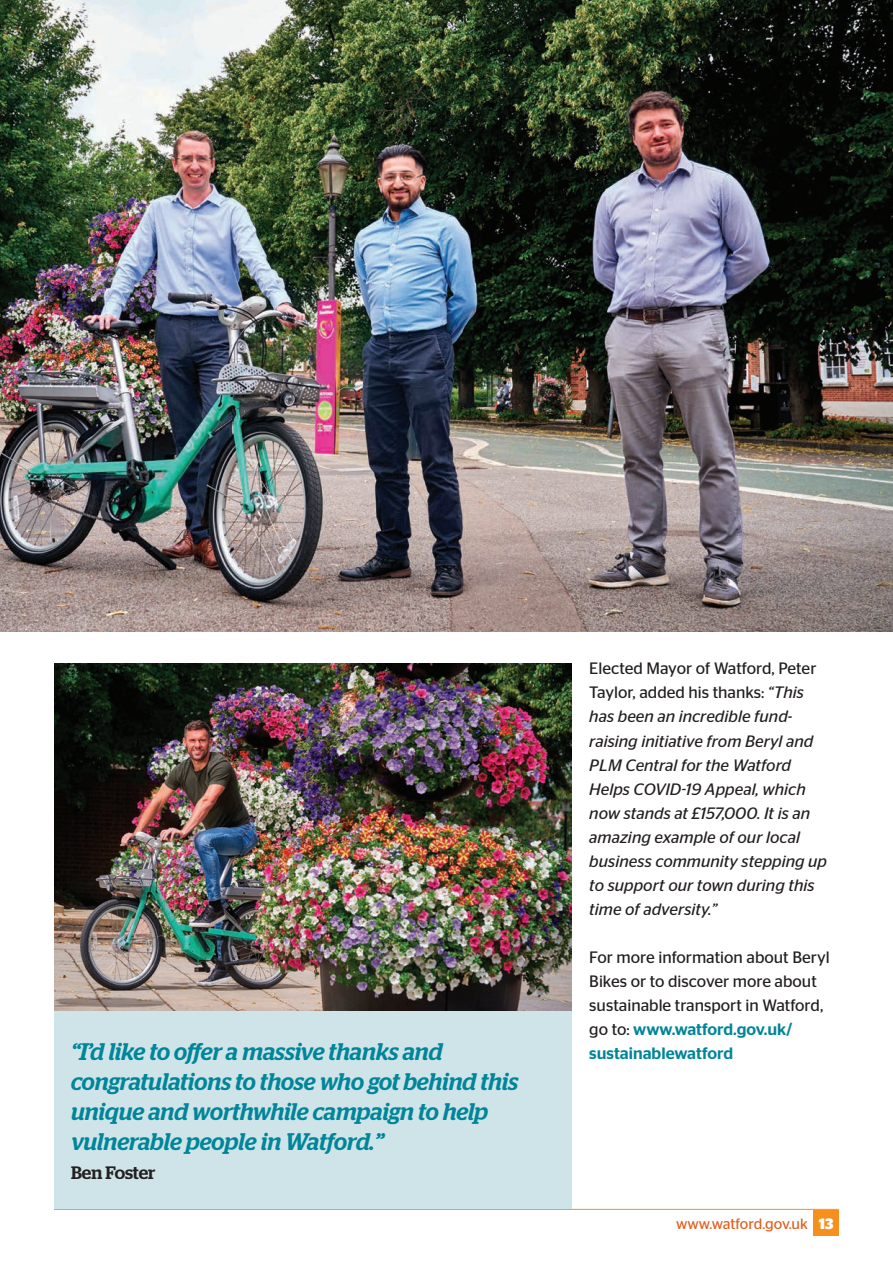
<style>
.page{position:relative;width:893px;height:1263px;background:#fff}
.page>*{position:absolute;margin:0;border:0;box-sizing:border-box;transform-origin:0 0}
.t1{font:italic 500 24px/30px "Stag";color:#008599}
.t2{font:500 18px "Stag";letter-spacing:-.005em;color:#231f20}
.t3{font:italic 16.5px/24px "Stag Sans";color:#231f20}
.t4{font:16.5px/24px "Stag Sans";color:#231f20}
.t5{font:500 16.5px "Stag Sans";color:#008599}
.t6{font:15px "Stag Sans";color:#e15f1d}
.s1{font-style:normal}
.s2{font-weight:500;color:#008599}
.s3{font-weight:700;color:#fff}
</style>
<div class="page">
<hr style="left:54px;top:1209px;width:785px;height:1px;background:#f68f1e">
<div style="left:813px;top:1210px;width:26px;height:25px;background:#f68f1e"></div>
<img style="left:54px;top:663px;width:517px;height:348px">
<img style="left:0;top:0;width:893px;height:631px">
<div style="left:54px;top:1011px;width:517px;height:198px;background:#cfe4e9"></div>
<p class="t3" style="left:589px;top:656px;width:239px"><span class="s1">Elected Mayor of Watford, Peter<br>Taylor, added his thanks:</span> “This has been an incredible fund&shy;raising initiative from Beryl and<br>PLM Central for the Watford<br>Helps COVID-19 Appeal, which now stands at £157,000. It is an amazing example of our local business community stepping up to support our town during this time of adversity.”</p>
<p class="t4" style="left:589px;top:945px;width:242px">For more information about Beryl<br>Bikes or to discover more about sustainable transport in Watford, go to: <span class="s2">www.watford.gov.uk/</span></p>
<h1 class="t1" style="left:71px;top:1036px;width:373px">“I’d like to offer a massive thanks and</h1>
<p class="t5" style="left:589px;top:1043px;width:145px">sustainablewatford</p>
<h1 class="t1" style="left:71px;top:1066px;width:449px">congratulations to those who got behind this unique and worthwhile campaign to help vulnerable people in Watford.”</h1>
<p class="t2" style="left:71px;top:1161px;width:86px">Ben Foster</p>
<p class="t6" style="left:676px;top:1215px;width:159px">www.watford.gov.uk <span class="s3">13</span></p>
</div>
